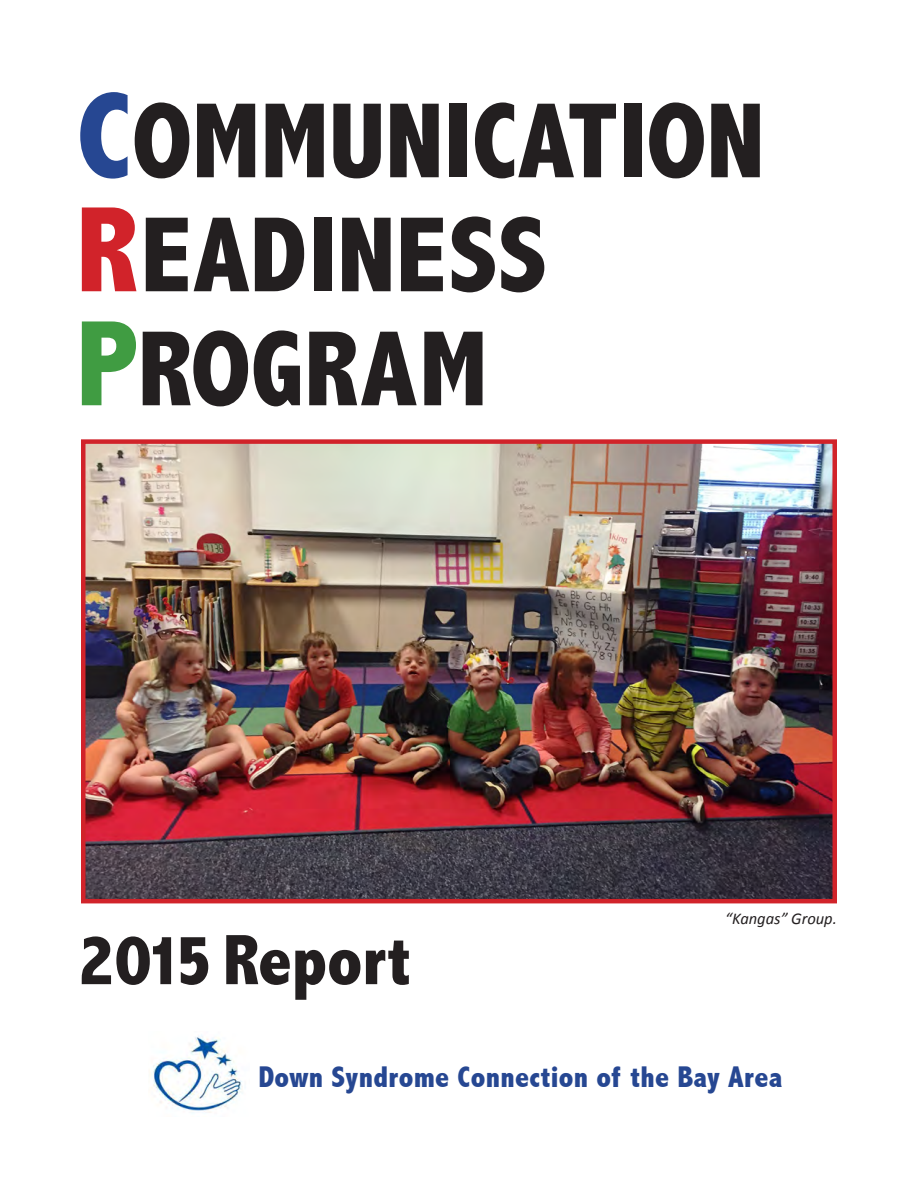
<style>
.page{position:relative;width:918px;height:1188px;background:#fff}
.page>*{position:absolute;margin:0;border:0;box-sizing:border-box;transform-origin:0 0}
.t1{font:800 condensed 108px "Abadi";color:#231f20}
.t2{font:800 condensed 72px "Abadi";color:#231f20}
.t3{font:800 condensed 30px "Abadi";letter-spacing:.01em;color:#264792}
.t4{font:italic 16.5px "Calibri";color:#231f20}
.s1{font-size:123px;color:#264792}
.s2{font-size:123px;color:#d1232a}
.s3{font-size:123px;color:#409c42}
</style>
<div class="page">
<img style="left:86px;top:444px;width:746px;height:454px">
<div style="left:81px;top:439px;width:756px;height:464px;border:4px solid #d1232a"></div>
<img style="left:149px;top:1035px;width:94px;height:79px">
<p class="t1" style="left:76px;top:79px;width:690px"><span class="s1">C</span>OMMUNICATION</p>
<p class="t1" style="left:76px;top:193px;width:472px"><span class="s2">R</span>EADINESS</p>
<p class="t1" style="left:76px;top:307px;width:413px"><span class="s3">P</span>ROGRAM</p>
<p class="t2" style="left:78px;top:918px;width:334px">2015 Report</p>
<p class="t4" style="left:725px;top:908px;width:113px">“Kangas” Group.</p>
<p class="t3" style="left:258px;top:1060px;width:525px">Down Syndrome Connection of the Bay Area</p>
</div>
